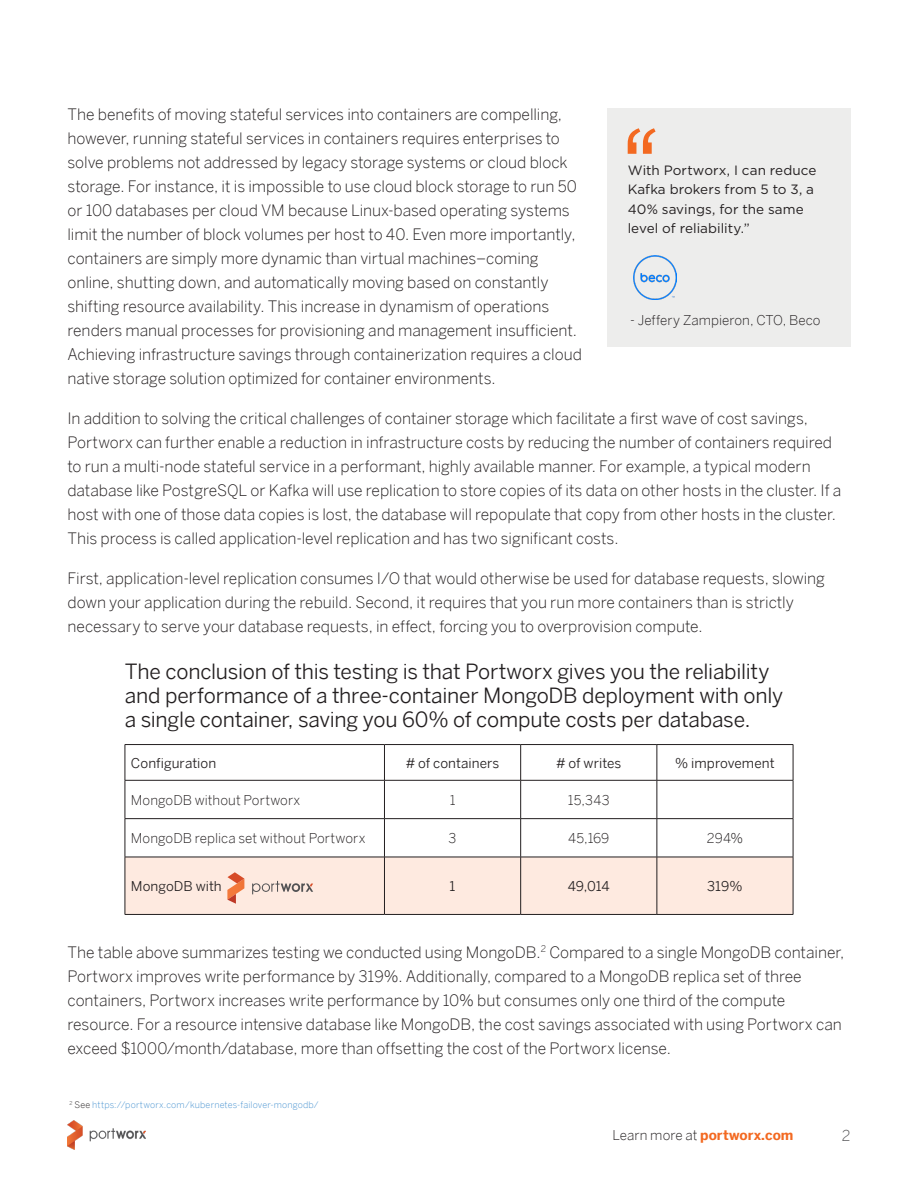
<style>
.page{position:relative;width:918px;height:1188px;background:#fff}
.page>*{position:absolute;margin:0;border:0;box-sizing:border-box;transform-origin:0 0}
.Subhead_1{font:21px/24px "Benton Sans";letter-spacing:-.01em;color:#231f20}
.Body_Text_Normal{font:300 15.75px/24px "Benton Sans";letter-spacing:-.005em;color:#231f20}
.t1{font:300 15px "Benton Sans";color:#505052}
.Body_Text_Normal-2{font:300 13.5px "Benton Sans";letter-spacing:.005em;color:#231f20}
.t2{font:13.5px/19.5px "Gotham";letter-spacing:.005em;color:#231f20}
.t3{font:13.5px "Benton Sans";letter-spacing:.005em;color:#231f20}
.t4{font:700 13.5px "Benton Sans";letter-spacing:.005em;color:#f36921}
.t5{font:300 9px "Benton Sans";letter-spacing:.02em;color:#4a94d1}
.s1{color:#231f20}
.s2{font-weight:300;color:#231f20}
</style>
<div class="page">
<img style="left:68px;top:1120px;width:78px;height:29px">
<hr style="left:125px;top:744px;width:259px;height:1px;background:#231f20">
<hr style="left:125px;top:745px;width:1px;height:35px;background:#231f20">
<hr style="left:384px;top:744px;width:137px;height:1px;background:#231f20">
<hr style="left:521px;top:744px;width:136px;height:1px;background:#231f20">
<hr style="left:657px;top:744px;width:136px;height:1px;background:#231f20">
<hr style="left:793px;top:745px;width:1px;height:35px;background:#231f20">
<hr style="left:125px;top:780px;width:1px;height:38px;background:#231f20">
<hr style="left:793px;top:780px;width:1px;height:38px;background:#231f20">
<hr style="left:125px;top:819px;width:1px;height:38px;background:#231f20">
<hr style="left:793px;top:819px;width:1px;height:38px;background:#231f20">
<hr style="left:793px;top:857px;width:1px;height:57px;background:#231f20">
<hr style="left:384px;top:745px;width:1px;height:35px;background:#231f20">
<hr style="left:520px;top:745px;width:1px;height:35px;background:#231f20">
<hr style="left:657px;top:745px;width:1px;height:35px;background:#231f20">
<hr style="left:125px;top:780px;width:259px;height:1px;background:#231f20">
<hr style="left:384px;top:780px;width:137px;height:1px;background:#231f20">
<hr style="left:384px;top:780px;width:1px;height:38px;background:#231f20">
<hr style="left:521px;top:780px;width:136px;height:1px;background:#231f20">
<hr style="left:520px;top:780px;width:1px;height:38px;background:#231f20">
<hr style="left:657px;top:780px;width:136px;height:1px;background:#231f20">
<hr style="left:657px;top:780px;width:1px;height:38px;background:#231f20">
<hr style="left:125px;top:818px;width:259px;height:1px;background:#231f20">
<hr style="left:384px;top:818px;width:137px;height:1px;background:#231f20">
<hr style="left:384px;top:819px;width:1px;height:38px;background:#231f20">
<hr style="left:521px;top:818px;width:136px;height:1px;background:#231f20">
<hr style="left:520px;top:819px;width:1px;height:38px;background:#231f20">
<hr style="left:657px;top:818px;width:136px;height:1px;background:#231f20">
<hr style="left:657px;top:819px;width:1px;height:38px;background:#231f20">
<hr style="left:125px;top:914px;width:259px;height:1px;background:#231f20">
<hr style="left:384px;top:914px;width:137px;height:1px;background:#231f20">
<hr style="left:521px;top:914px;width:136px;height:1px;background:#231f20">
<hr style="left:657px;top:914px;width:136px;height:1px;background:#231f20">
<div style="left:125px;top:857px;width:668px;height:57px;background:#feeae0"></div>
<div style="left:607px;top:108px;width:243px;height:238px;background:#ededec"></div>
<img style="left:633px;top:256px;width:44px;height:44px">
<svg style="left:628px;top:128px;width:28px;height:26px"></svg>
<p class="Body_Text_Normal" style="left:68px;top:103px;width:516px">The benefits of moving stateful services into containers are compelling, however, running stateful services in containers requires enterprises to solve problems not addressed by legacy storage systems or cloud block storage. For instance, it is impossible to use cloud block storage to run 50 or 100 databases per cloud VM because Linux-based operating systems limit the number of block volumes per host to 40. Even more importantly, containers are simply more dynamic than virtual machines–coming online, shutting down, and automatically moving based on constantly shifting resource availability. This increase in dynamism of operations renders manual processes for provisioning and management insufficient.<br>Achieving infrastructure savings through containerization requires a cloud native storage solution optimized for container environments.</p>
<p class="Body_Text_Normal" style="left:68px;top:406px;width:775px">In addition to solving the critical challenges of container storage which facilitate a first wave of cost savings, Portworx can further enable a reduction in infrastructure costs by reducing the number of containers required to run a multi-node stateful service in a performant, highly available manner. For example, a typical modern database like PostgreSQL or Kafka will use replication to store copies of its data on other hosts in the cluster. If a host with one of those data copies is lost, the database will repopulate that copy from other hosts in the cluster.<br>This process is called application-level replication and has two significant costs.</p>
<p class="Body_Text_Normal" style="left:68px;top:566px;width:759px">First, application-level replication consumes I/O that would otherwise be used for database requests, slowing down your application during the rebuild. Second, it requires that you run more containers than is strictly necessary to serve your database requests, in effect, forcing you to overprovision compute.</p>
<p class="t2" style="left:628px;top:160px;width:190px">With Portworx, I can reduce<br>Kafka brokers from 5 to 3, a<br>40% savings, for the same level of reliability.”</p>
<p class="Body_Text_Normal-2" style="left:630px;top:312px;width:192px">- Jeffery Zampieron, CTO, Beco</p>
<p class="Subhead_1" style="left:125px;top:660px;width:660px">The conclusion of this testing is that Portworx gives you the reliability and performance of a three-container MongoDB deployment with only a single container, saving you 60% of compute costs per database.</p>
<p class="t3" style="left:131px;top:755px;width:87px">Configuration</p>
<p class="t3" style="left:406px;top:755px;width:95px"># of containers</p>
<p class="t3" style="left:556px;top:755px;width:67px"># of writes</p>
<p class="t3" style="left:675px;top:755px;width:101px">% improvement</p>
<p class="Body_Text_Normal-2" style="left:131px;top:792px;width:171px">MongoDB without Portworx</p>
<p class="Body_Text_Normal-2" style="left:450px;top:792px;width:7px">1</p>
<p class="Body_Text_Normal-2" style="left:568px;top:792px;width:43px">15,343</p>
<p class="Body_Text_Normal-2" style="left:131px;top:830px;width:236px">MongoDB replica set without Portworx</p>
<p class="Body_Text_Normal-2" style="left:449px;top:830px;width:9px">3</p>
<p class="Body_Text_Normal-2" style="left:568px;top:830px;width:43px">45,169</p>
<p class="Body_Text_Normal-2" style="left:707px;top:830px;width:38px">294%</p>
<p class="t3" style="left:131px;top:878px;width:92px">MongoDB with</p>
<p class="t3" style="left:450px;top:878px;width:7px">1</p>
<p class="t3" style="left:568px;top:878px;width:43px">49,014</p>
<p class="t3" style="left:707px;top:878px;width:37px">319%</p>
<p class="Body_Text_Normal" style="left:68px;top:940px;width:778px">The table above summarizes testing we conducted using MongoDB.<sup>2</sup> Compared to a single MongoDB container, Portworx improves write performance by 319%. Additionally, compared to a MongoDB replica set of three containers, Portworx increases write performance by 10% but consumes only one third of the compute resource. For a resource intensive database like MongoDB, the cost savings associated with using Portworx can exceed $1000/month/database, more than offsetting the cost of the Portworx license.</p>
<p class="t5" style="left:69px;top:1100px;width:251px"><sup>2</sup> <span class="s1">See</span> https://portworx.com/kubernetes-failover-mongodb/</p>
<p class="t4" style="left:612px;top:1127px;width:183px"><span class="s2">Learn more at</span> portworx.com</p>
<p class="t1" style="left:842px;top:1126px;width:10px">2</p>
</div>
